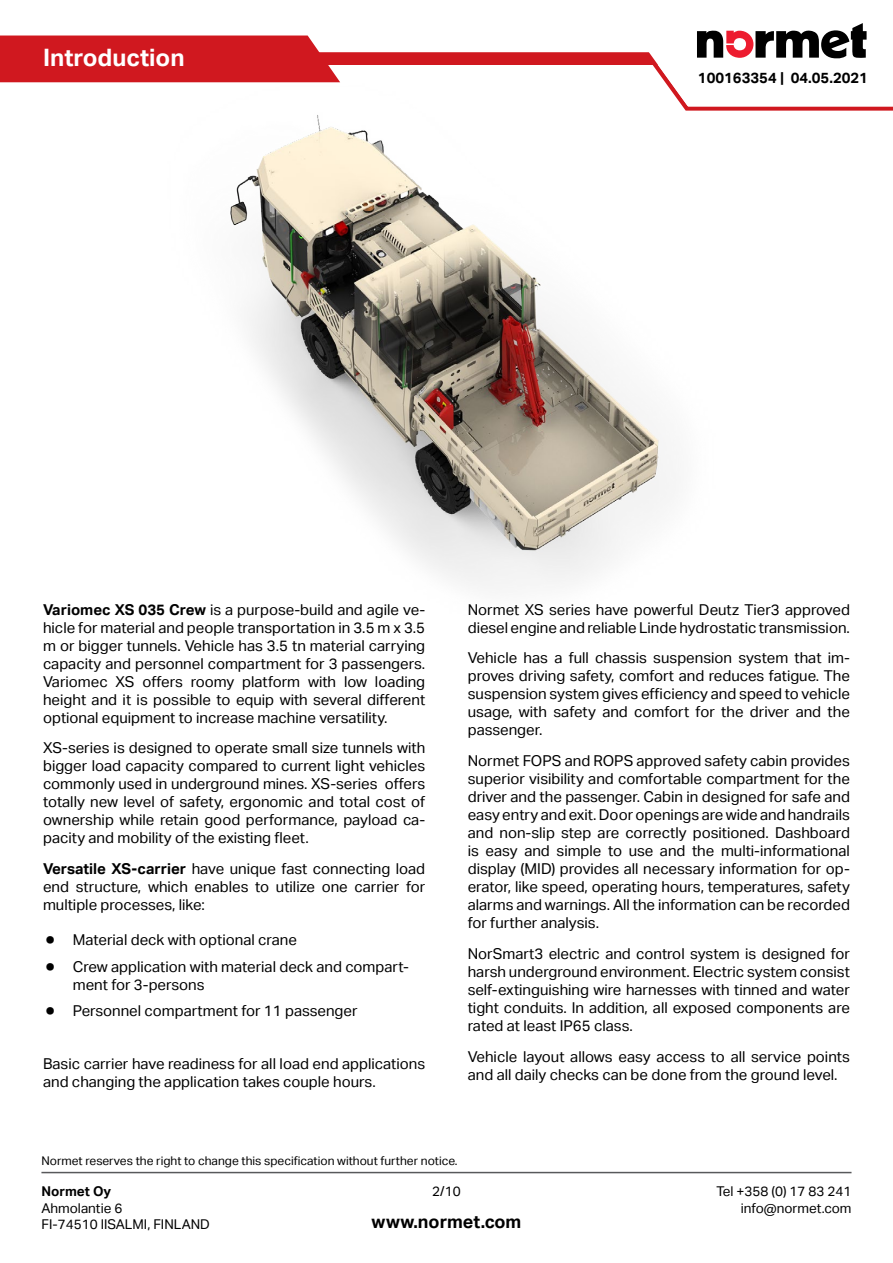
<style>
.page{position:relative;width:893px;height:1263px;background:#fff}
.page>*{position:absolute;margin:0;border:0;box-sizing:border-box;transform-origin:0 0}
.t1{font:700 24px "Aktiv Grotesk";color:#fff}
.t2{font:700 18px "Aktiv Grotesk";color:#000}
.t3{font:15px/18px "Aktiv Grotesk";color:#000;text-align:justify}
.t4{font:700 14.85px "Aktiv Grotesk";color:#000}
.t5{font:13.5px/16.2px "Aktiv Grotesk";color:#000}
.t6{font:700 13.5px "Aktiv Grotesk";color:#000}
.t7{font:12px "Aktiv Grotesk";color:#000}
.s1{font-weight:700}
</style>
<div class="page">
<img style="left:146px;top:82px;width:524px;height:504px">
<hr style="left:41px;top:1172px;width:810px;height:1px;background:#58595b">
<div style="left:0;top:52px;width:668px;height:13px;background:#d0181f"></div>
<div style="left:0;top:36px;width:340px;height:46px;background:#d0181f"></div>
<svg style="left:611px;top:23px;width:282px;height:90px"></svg>
<h1 class="t1" style="left:43px;top:44px;width:143px">Introduction</h1>
<p class="t4" style="left:698px;top:69px;width:172px">100163354 | 04.05.2021</p>
<p class="t3" style="left:43px;top:600px;width:384px"><span class="s1">Variomec XS 035 Crew</span> is a purpose-build and agile ve&shy;hicle for material and people transportation in 3.5 m x 3.5 m or bigger tunnels. Vehicle has 3.5 tn material carrying capacity and personnel compartment for 3 passengers.<br>Variomec XS offers roomy platform with low loading height and it is possible to equip with several different optional equipment to increase machine versatility.</p>
<p class="t3" style="left:43px;top:739px;width:384px">XS-series is designed to operate small size tunnels with bigger load capacity compared to current light vehicles commonly used in underground mines. XS-series offers totally new level of safety, ergonomic and total cost of ownership while retain good performance, payload ca&shy;pacity and mobility of the existing fleet.</p>
<p class="t3" style="left:43px;top:860px;width:384px"><span class="s1">Versatile XS-carrier</span> have unique fast connecting load end structure, which enables to utilize one carrier for multiple processes, like:</p>
<p class="t3" style="left:46px;top:931px;width:253px">● Material deck with optional crane</p>
<p class="t3" style="left:73px;top:957px;width:338px;text-indent:-27px">● Crew application with material deck and compart&shy;ment for 3-persons</p>
<p class="t3" style="left:46px;top:1002px;width:313px">● Personnel compartment for 11 passenger</p>
<p class="t3" style="left:43px;top:1055px;width:384px">Basic carrier have readiness for all load end applications and changing the application takes couple hours.</p>
<p class="t3" style="left:468px;top:600px;width:384px">Normet XS series have powerful Deutz Tier3 approved diesel engine and reliable Linde hydrostatic transmission.</p>
<p class="t3" style="left:468px;top:649px;width:384px">Vehicle has a full chassis suspension system that im&shy;proves driving safety, comfort and reduces fatigue. The suspension system gives efficiency and speed to vehicle usage, with safety and comfort for the driver and the passenger.</p>
<p class="t3" style="left:468px;top:752px;width:384px">Normet FOPS and ROPS approved safety cabin provides superior visibility and comfortable compartment for the driver and the passenger. Cabin in designed for safe and easy entry and exit. Door openings are wide and handrails and non-slip step are correctly positioned. Dashboard is easy and simple to use and the multi-informational display (MID) provides all necessary information for op&shy;erator, like speed, operating hours, temperatures, safety alarms and warnings. All the information can be recorded for further analysis.</p>
<p class="t3" style="left:468px;top:945px;width:384px">NorSmart3 electric and control system is designed for harsh underground environment. Electric system consist self-extinguishing wire harnesses with tinned and water tight conduits. In addition, all exposed components are rated at least IP65 class.</p>
<p class="t3" style="left:468px;top:1047px;width:384px">Vehicle layout allows easy access to all service points and all daily checks can be done from the ground level.</p>
<p class="t7" style="left:41px;top:1154px;width:418px">Normet reserves the right to change this specification without further notice.</p>
<p class="t6" style="left:41px;top:1184px;width:71px">Normet Oy</p>
<p class="t5" style="left:41px;top:1200px;width:170px">Ahmolantie 6<br>FI-74510 IISALMI, FINLAND</p>
<p class="t5" style="left:432px;top:1184px;width:30px">2/10</p>
<p class="t2" style="left:372px;top:1211px;width:151px">www.normet.com</p>
<p class="t5" style="left:716px;top:1184px;width:137px;text-align:right">Tel +358 (0) 17 83 241 info@normet.com</p>
</div>
